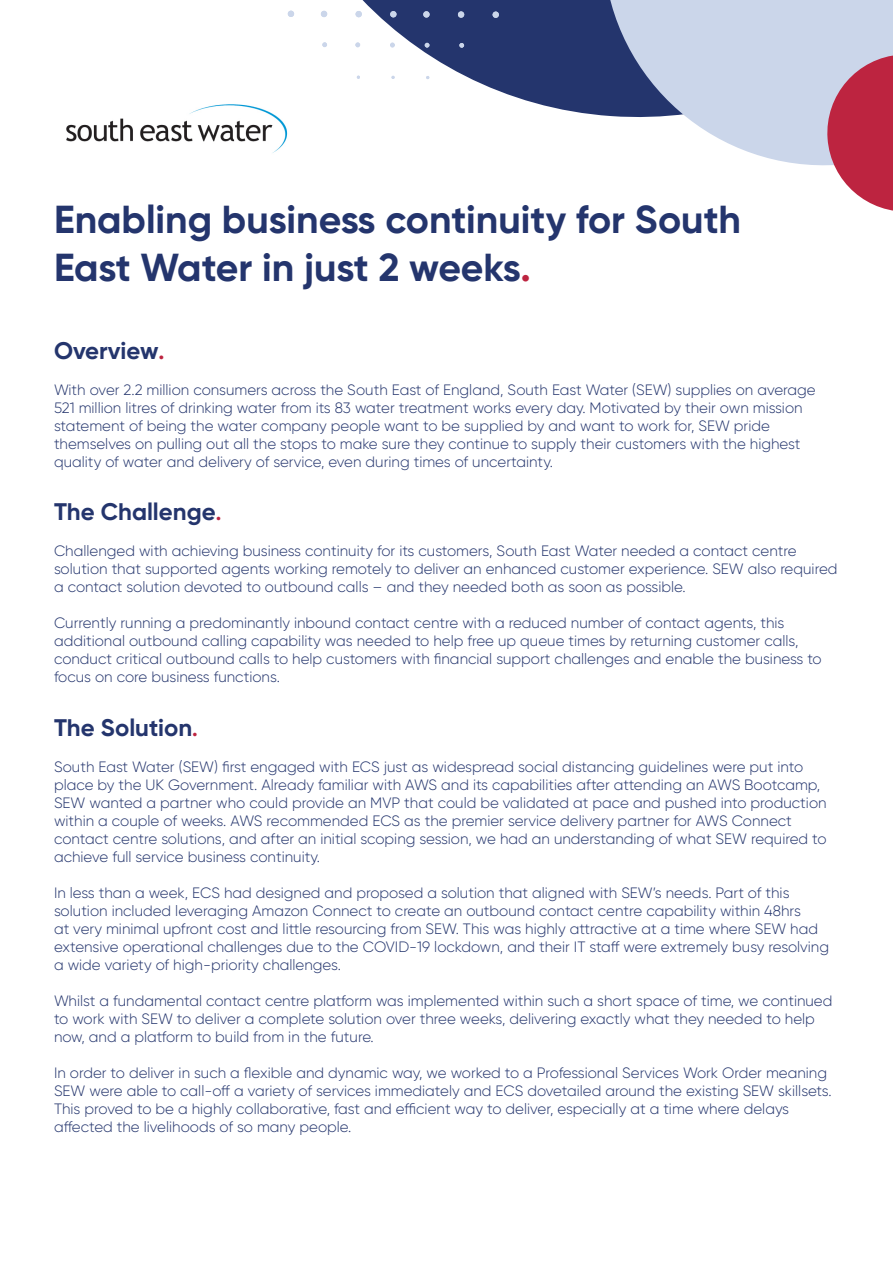
<style>
.page{position:relative;width:893px;height:1263px;background:#fff}
.page>*{position:absolute;margin:0;border:0;box-sizing:border-box;transform-origin:0 0}
.t1{font:700 39px/48px "Gilroy";color:#24356d}
.t2{font:700 24px "Gilroy";color:#24356d}
.t3{font:300 15px/18px "Gilroy";color:#24356d}
.s1{color:#bd2440}
.s2{font-size:22.5px;color:#bd2440}
.s3{font-size:21px;color:#bd2440}
</style>
<div class="page">
<svg style="left:471px;top:0;width:124px;height:115px;background:#455383"></svg>
<svg style="left:595px;top:0;width:298px;height:166px;fill:#cbd6ea"></svg>
<svg style="left:824px;top:52px;width:69px;height:159px;background:#c75e75"></svg>
<svg style="left:287px;top:0;width:214px;height:79px"></svg>
<img style="left:66px;top:54px;width:233px;height:99px">
<p class="t1" style="left:54px;top:195px;width:688px">Enabling business continuity for South<br>East Water in just 2 weeks<span class="s1">.</span></p>
<p class="t2" style="left:54px;top:336px;width:112px">Overview<span class="s2">.</span></p>
<p class="t3" style="left:54px;top:381px;width:763px">With over 2.2 million consumers across the South East of England, South East Water (SEW) supplies on average 521 million litres of drinking water from its 83 water treatment works every day. Motivated by their own mission statement of being the water company people want to be supplied by and want to work for, SEW pride themselves on pulling out all the stops to make sure they continue to supply their customers with the highest quality of water and delivery of service, even during times of uncertainty.</p>
<p class="t2" style="left:54px;top:497px;width:169px">The Challenge<span class="s3">.</span></p>
<p class="t3" style="left:54px;top:542px;width:785px">Challenged with achieving business continuity for its customers, South East Water needed a contact centre solution that supported agents working remotely to deliver an enhanced customer experience. SEW also required a contact solution devoted to outbound calls – and they needed both as soon as possible.</p>
<p class="t3" style="left:54px;top:614px;width:769px">Currently running a predominantly inbound contact centre with a reduced number of contact agents, this additional outbound calling capability was needed to help free up queue times by returning customer calls, conduct critical outbound calls to help customers with financial support challenges and enable the business to focus on core business functions.</p>
<p class="t2" style="left:54px;top:712px;width:145px">The Solution<span class="s3">.</span></p>
<p class="t3" style="left:54px;top:757px;width:774px">South East Water (SEW) first engaged with ECS just as widespread social distancing guidelines were put into place by the UK Government. Already familiar with AWS and its capabilities after attending an AWS Bootcamp, SEW wanted a partner who could provide an MVP that could be validated at pace and pushed into production within a couple of weeks. AWS recommended ECS as the premier service delivery partner for AWS Connect contact centre solutions, and after an initial scoping session, we had an understanding of what SEW required to achieve full service business continuity.</p>
<p class="t3" style="left:54px;top:883px;width:777px">In less than a week, ECS had designed and proposed a solution that aligned with SEW’s needs. Part of this solution included leveraging Amazon Connect to create an outbound contact centre capability within 48hrs<br>at very minimal upfront cost and little resourcing from SEW. This was highly attractive at a time where SEW had extensive operational challenges due to the COVID-19 lockdown, and their IT staff were extremely busy resolving a wide variety of high-priority challenges.</p>
<p class="t3" style="left:54px;top:991px;width:780px">Whilst a fundamental contact centre platform was implemented within such a short space of time, we continued to work with SEW to deliver a complete solution over three weeks, delivering exactly what they needed to help now, and a platform to build from in the future.</p>
<p class="t3" style="left:54px;top:1063px;width:779px">In order to deliver in such a flexible and dynamic way, we worked to a Professional Services Work Order meaning SEW were able to call-off a variety of services immediately and ECS dovetailed around the existing SEW skillsets.<br>This proved to be a highly collaborative, fast and efficient way to deliver, especially at a time where delays affected the livelihoods of so many people.</p>
</div>
